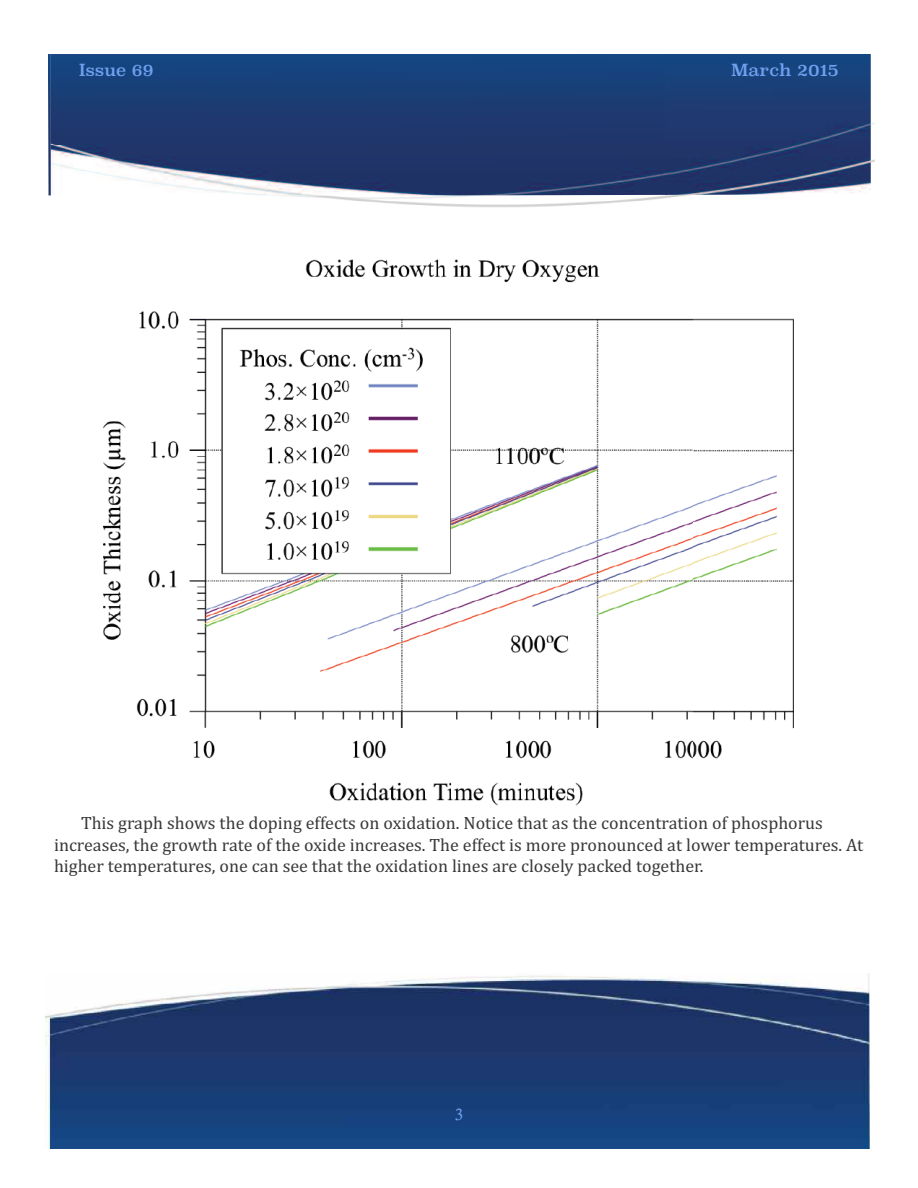
<style>
.page{position:relative;width:918px;height:1188px;background:#fff}
.page>*{position:absolute;margin:0;border:0;box-sizing:border-box;transform-origin:0 0}
.t1{font:18px/21.6px "Cambria";color:#39383a}
.t2{font:16.5px "Superclarendon";color:#6fa0ef}
.t3{font:16.5px "Calisto";color:#6fa0ef}
</style>
<div class="page">
<img style="left:48px;top:54px;width:3px;height:141px">
<img style="left:51px;top:54px;width:820px;height:141px">
<img style="left:45px;top:974px;width:825px;height:175px">
<img style="left:103px;top:259px;width:691px;height:547px">
<p class="t2" style="left:79px;top:59px;width:76px">Issue 69</p>
<p class="t2" style="left:731px;top:59px;width:109px">March 2015</p>
<p class="t1" style="left:54px;top:812px;width:811px;text-indent:27px">This graph shows the doping effects on oxidation. Notice that as the concentration of phosphorus increases, the growth rate of the oxide increases. The effect is more pronounced at lower temperatures. At higher temperatures, one can see that the oxidation lines are closely packed together.</p>
<p class="t3" style="left:455px;top:1108px;width:10px">3</p>
</div>
